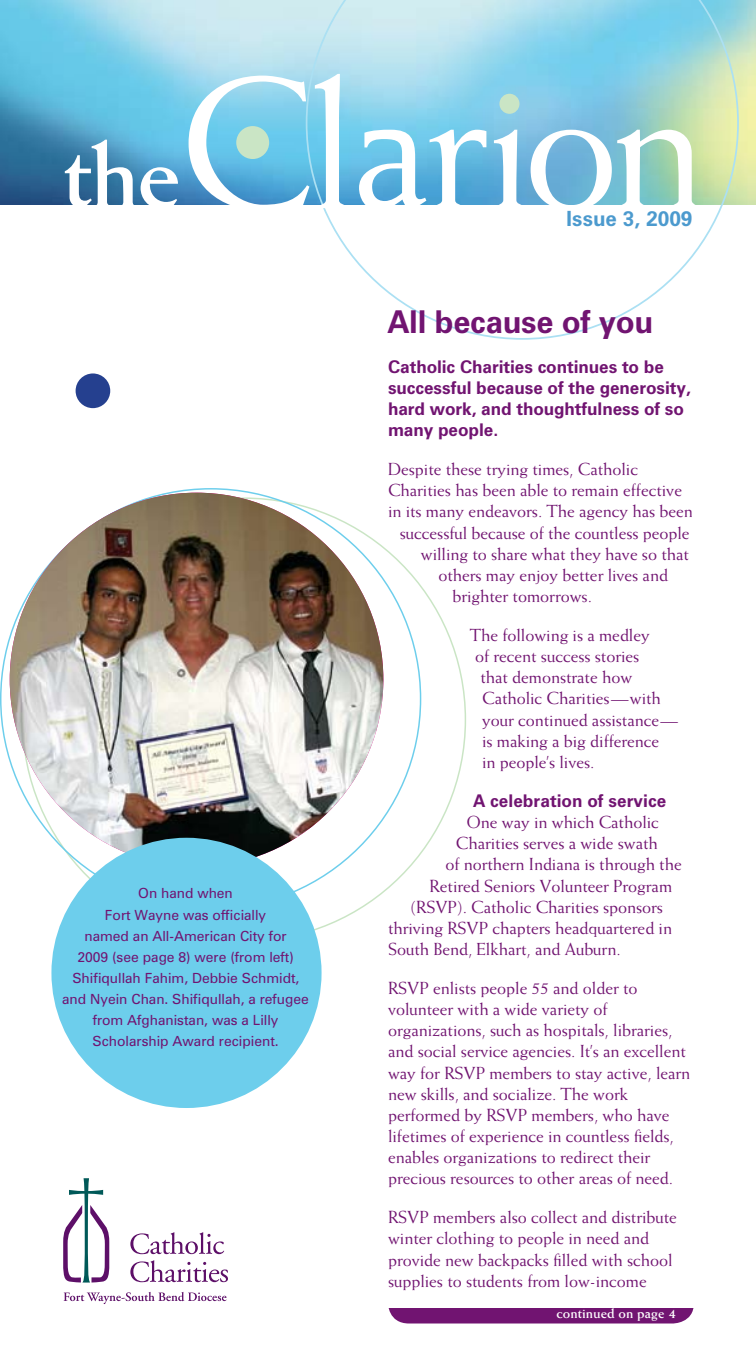
<style>
.page{position:relative;width:756px;height:1371px;background:#fff}
.page>*{position:absolute;margin:0;border:0;box-sizing:border-box;transform-origin:0 0}
.t1{font:187.08px "Weiss";letter-spacing:-.03em;color:#fff}
.t2{font:700 31.5px "Zurich BT";letter-spacing:-.01em;color:#711471}
.t3{font:700 21px "Zurich BT";color:#4c9ace}
.t4{font:17.5px/21px "Weiss";letter-spacing:-.005em;color:#711471}
.t5{font:700 17.5px/21px "Zurich BT";letter-spacing:-.005em;color:#711471}
.t6{font:14px/21px "Zurich BT";color:#711471;text-align:center}
.t7{font:700 14px "Weiss";color:#fff}
.s1{font-weight:700;font-size:96.42px}
</style>
<div class="page">
<img style="left:0;top:0;width:756px;height:205px">
<svg style="left:306px;top:0;width:433px;height:340px"></svg>
<div style="left:388px;top:1308px;width:306px;height:15px;background:#711471"></div>
<div style="left:236px;top:126px;width:33px;height:33px;background:#cae5c5;border-radius:50%"></div>
<div style="left:499px;top:94px;width:21px;height:20px;background:#cae5c5;border-radius:50%"></div>
<div style="left:76px;top:373px;width:34px;height:35px;background:#25408f;border-radius:50%"></div>
<svg style="left:63px;top:1178px;width:46px;height:104px"></svg>
<svg style="left:130px;top:1232px;width:94px;height:22px"></svg>
<svg style="left:130px;top:1260px;width:98px;height:22px"></svg>
<svg style="left:64px;top:1292px;width:163px;height:11px"></svg>
<img style="left:10px;top:492px;width:373px;height:374px;border-radius:187px">
<div style="left:51px;top:837px;width:271px;height:270px;background:#6dceec;border-radius:50%"></div>
<h1 class="t1" style="left:61px;top:35px;width:647px"><span class="s1">the</span>Clarion</h1>
<p class="t3" style="left:566px;top:206px;width:128px">Issue 3, 2009</p>
<p class="t6" style="left:62px;top:882px;width:248px">On hand when<br>Fort Wayne was officially<br>named an All-American City for<br>2009 (see page 8) were (from left)<br>Shifiqullah Fahim, Debbie Schmidt, and Nyein Chan. Shifiqullah, a refugee from Afghanistan, was a Lilly<br>Scholarship Award recipient.</p>
<h2 class="t2" style="left:388px;top:302px;width:267px">All because of you</h2>
<p class="t5" style="left:388px;top:355px;width:304px">Catholic Charities continues to be successful because of the generosity, hard work, and thoughtfulness of so many people.</p>
<p class="t4" style="left:388px;top:459px;width:252px">Despite these trying times, Catholic</p>
<p class="t4" style="left:388px;top:480px;width:296px">Charities has been able to remain effective</p>
<p class="t4" style="left:388px;top:501px;width:306px">in its many endeavors. The agency has been</p>
<p class="t4" style="left:400px;top:522px;width:291px">successful because of the countless people</p>
<p class="t4" style="left:421px;top:543px;width:270px">willing to share what they have so that</p>
<p class="t4" style="left:438px;top:564px;width:231px">others may enjoy better lives and</p>
<p class="t4" style="left:452px;top:585px;width:141px">brighter tomorrows.</p>
<p class="t4" style="left:470px;top:624px;width:182px">The following is a medley</p>
<p class="t4" style="left:475px;top:645px;width:166px">of recent success stories</p>
<p class="t4" style="left:480px;top:666px;width:153px">that demonstrate how</p>
<p class="t4" style="left:482px;top:687px;width:180px">Catholic Charities—with</p>
<p class="t4" style="left:482px;top:708px;width:197px">your continued assistance—</p>
<p class="t4" style="left:482px;top:729px;width:179px">is making a big difference</p>
<p class="t4" style="left:482px;top:750px;width:114px">in people’s lives.</p>
<p class="t5" style="left:473px;top:790px;width:195px">A celebration of service</p>
<p class="t4" style="left:466px;top:811px;width:194px">One way in which Catholic</p>
<p class="t4" style="left:456px;top:832px;width:204px">Charities serves a wide swath</p>
<p class="t4" style="left:445px;top:853px;width:238px">of northern Indiana is through the</p>
<p class="t4" style="left:430px;top:874px;width:244px">Retired Seniors Volunteer Program</p>
<p class="t4" style="left:410px;top:895px;width:254px">(RSVP). Catholic Charities sponsors</p>
<p class="t4" style="left:388px;top:916px;width:286px">thriving RSVP chapters headquartered in</p>
<p class="t4" style="left:388px;top:937px;width:234px">South Bend, Elkhart, and Auburn.</p>
<p class="t4" style="left:388px;top:977px;width:304px">RSVP enlists people 55 and older to volunteer with a wide variety of organizations, such as hospitals, libraries, and social service agencies. It’s an excellent way for RSVP members to stay active, learn new skills, and socialize. The work performed by RSVP members, who have lifetimes of experience in countless fields, enables organizations to redirect their precious resources to other areas of need.</p>
<p class="t4" style="left:388px;top:1206px;width:291px">RSVP members also collect and distribute winter clothing to people in need and provide new backpacks filled with school supplies to students from low-income</p>
<p class="t7" style="left:557px;top:1304px;width:121px">continued on page 4</p>
</div>
